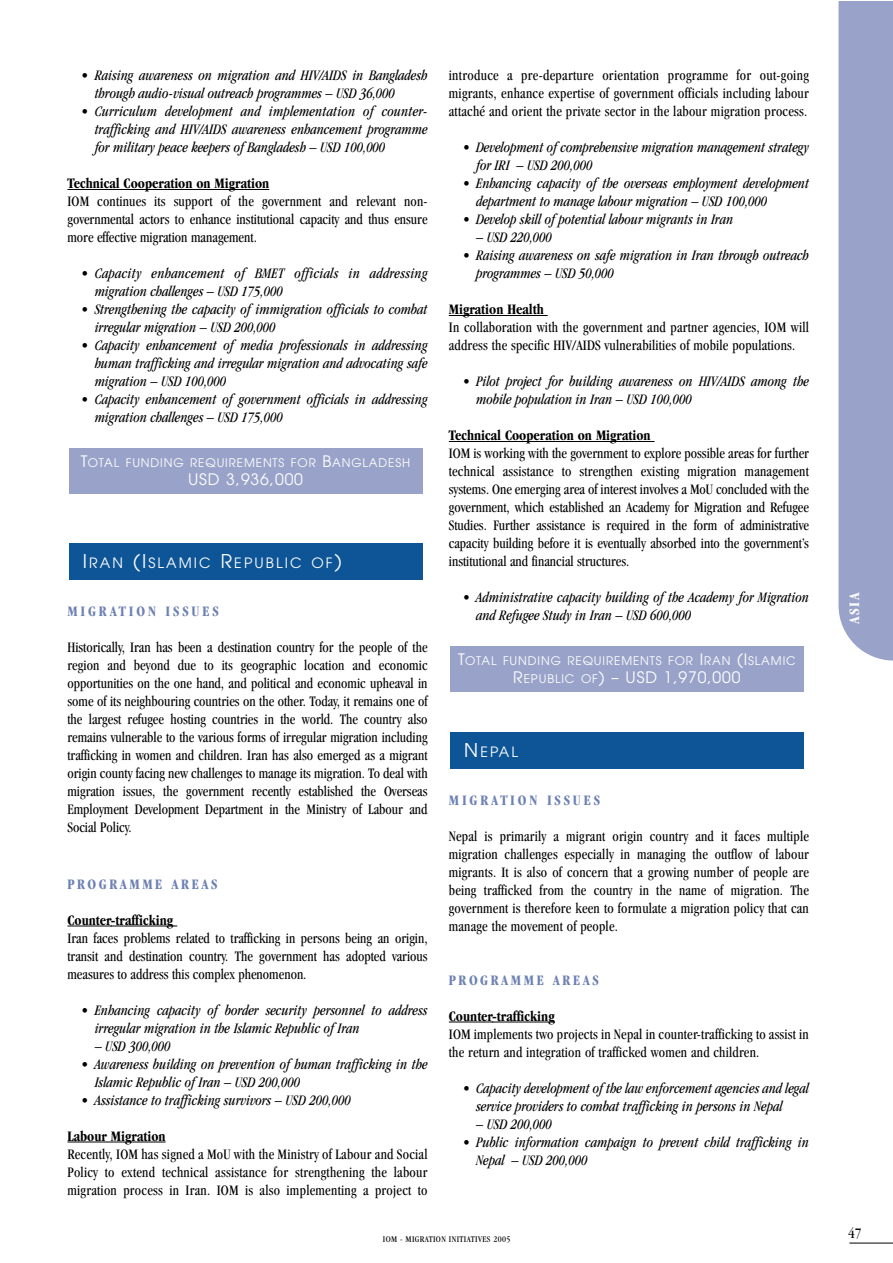
<style>
.page{position:relative;width:893px;height:1263px;background:#fff}
.page>*{position:absolute;margin:0;border:0;box-sizing:border-box;transform-origin:0 0}
.t1{font:15.75px "Avant Garde";letter-spacing:.055em;color:#fff}
.t2{font:condensed 15px/18px "Garamond";letter-spacing:.015em;color:#000;text-align:justify;scale:.95 1}
.t3{font:italic condensed 15px/18px "Garamond";color:#000;scale:.95 1}
.t4{font:700 condensed 15px "Garamond";color:#000;scale:.95 1}
.t5{font:italic condensed 15px/18px "Garamond";letter-spacing:.02em;color:#000;scale:.95 1}
.t6{font:700 condensed 15px "Garamond";letter-spacing:.2em;color:#6d81b3;scale:.95 1}
.t7{font:700 condensed 15px "Garamond";letter-spacing:.18em;color:#6d81b3;scale:.95 1}
.t8{font:700 condensed 15px "Garamond";color:#fff}
.t9{font:condensed 15px "Garamond";letter-spacing:.015em;color:#000}
.t10{font:14.1px "Avant Garde";letter-spacing:.15em;color:#fff}
.t11{font:11.85px "Avant Garde";letter-spacing:.075em;color:#fff}
.t12{font:condensed 9px "Garamond";letter-spacing:.045em;color:#000}
.s1{font-size:15.75px}
.s2{font-size:18.9px}
.s3{font-size:11.85px}
</style>
<div class="page">
<hr style="left:849px;top:1243px;width:43px;height:1px;background:#000">
<hr style="left:74px;top:189px;width:195px;height:1px;background:#000">
<hr style="left:67px;top:926px;width:45px;height:1px;background:#000">
<hr style="left:111px;top:926px;width:66px;height:1px;background:#000">
<hr style="left:67px;top:1142px;width:99px;height:1px;background:#000">
<hr style="left:449px;top:315px;width:98px;height:1px;background:#000">
<hr style="left:455px;top:441px;width:199px;height:1px;background:#000">
<hr style="left:449px;top:1022px;width:44px;height:1px;background:#000">
<hr style="left:492px;top:1022px;width:62px;height:1px;background:#000">
<div style="left:450px;top:732px;width:353px;height:37px;background:#0d5596"></div>
<div style="left:450px;top:647px;width:353px;height:45px;background:#99a3c9"></div>
<div style="left:69px;top:543px;width:353px;height:37px;background:#0d5596"></div>
<div style="left:69px;top:449px;width:353px;height:45px;background:#99a3c9"></div>
<div style="left:838px;top:2px;width:54px;height:659px;background:#99a3c9"></div>
<p class="t3" style="left:95px;top:67px;width:352px;text-indent:-13px">• Raising awareness on migration and HIV/AIDS in Bangladesh through audio-visual outreach programmes – USD 36,000</p>
<p class="t3" style="left:95px;top:103px;width:352px;text-align:justify;text-indent:-13px">• Curriculum development and implementation of counter&shy;trafficking and HIV/AIDS awareness enhancement programme for military peace keepers of Bangladesh – USD 100,000</p>
<p class="t4" style="left:67px;top:178px;width:214px">Technical Cooperation on Migration</p>
<p class="t2" style="left:67px;top:193px;width:380px">IOM continues its support of the government and relevant non&shy;governmental actors to enhance institutional capacity and thus ensure more effective migration management.</p>
<p class="t5" style="left:95px;top:265px;width:352px;text-indent:-13px">• Capacity enhancement of BMET officials in addressing migration challenges – USD 175,000</p>
<p class="t3" style="left:95px;top:301px;width:352px;text-indent:-13px">• Strengthening the capacity of immigration officials to combat irregular migration – USD 200,000</p>
<p class="t3" style="left:95px;top:337px;width:352px;text-align:justify;text-indent:-13px">• Capacity enhancement of media professionals in addressing human trafficking and irregular migration and advocating safe migration – USD 100,000</p>
<p class="t3" style="left:95px;top:391px;width:352px;text-indent:-13px">• Capacity enhancement of government officials in addressing migration challenges – USD 175,000</p>
<p class="t11" style="left:81px;top:459px;width:331px"><span class="s1">T</span>OTAL FUNDING REQUIREMENTS FOR <span class="s1">B</span>ANGLADESH</p>
<p class="t1" style="left:188px;top:474px;width:116px">USD 3,936,000</p>
<p class="t10" style="left:83px;top:557px;width:260px"><span class="s2">I</span>RAN <span class="s2">(I</span>SLAMIC <span class="s2">R</span>EPUBLIC OF<span class="s2">)</span></p>
<p class="t6" style="left:67px;top:605px;width:161px">MIGRATION ISSUES</p>
<p class="t2" style="left:67px;top:639px;width:380px">Historically, Iran has been a destination country for the people of the region and beyond due to its geographic location and economic opportunities on the one hand, and political and economic upheaval in some of its neighbouring countries on the other. Today, it remains one of the largest refugee hosting countries in the world. The country also remains vulnerable to the various forms of irregular migration including trafficking in women and children. Iran has also emerged as a migrant origin county facing new challenges to manage its migration. To deal with migration issues, the government recently established the Overseas Employment Development Department in the Ministry of Labour and Social Policy.</p>
<p class="t7" style="left:67px;top:878px;width:159px">PROGRAMME AREAS</p>
<p class="t4" style="left:67px;top:914px;width:113px">Counter-trafficking</p>
<p class="t2" style="left:67px;top:930px;width:380px">Iran faces problems related to trafficking in persons being an origin, transit and destination country. The government has adopted various measures to address this complex phenomenon.</p>
<p class="t3" style="left:95px;top:1002px;width:352px;text-indent:-13px">• Enhancing capacity of border security personnel to address irregular migration in the Islamic Republic of Iran</p>
<p class="t3" style="left:95px;top:1038px;width:81px">– USD 300,000</p>
<p class="t3" style="left:95px;top:1056px;width:352px;text-indent:-13px">• Awareness building on prevention of human trafficking in the<br>Islamic Republic of Iran – USD 200,000</p>
<p class="t3" style="left:81px;top:1092px;width:285px">• Assistance to trafficking survivors – USD 200,000</p>
<p class="t4" style="left:67px;top:1130px;width:105px">Labour Migration</p>
<p class="t2" style="left:67px;top:1146px;width:380px">Recently, IOM has signed a MoU with the Ministry of Labour and Social Policy to extend technical assistance for strengthening the labour migration process in Iran. IOM is also implementing a project to</p>
<p class="t2" style="left:449px;top:67px;width:380px">introduce a pre-departure orientation programme for out-going migrants, enhance expertise of government officials including labour attaché and orient the private sector in the labour migration process.</p>
<p class="t3" style="left:476px;top:139px;width:352px;text-indent:-13px">• Development of comprehensive migration management strategy for IRI – USD 200,000</p>
<p class="t3" style="left:476px;top:175px;width:352px;text-indent:-13px">• Enhancing capacity of the overseas employment development department to manage labour migration – USD 100,000</p>
<p class="t3" style="left:462px;top:211px;width:286px">• Develop skill of potential labour migrants in Iran</p>
<p class="t3" style="left:476px;top:229px;width:81px">– USD 220,000</p>
<p class="t3" style="left:476px;top:247px;width:352px;text-indent:-13px">• Raising awareness on safe migration in Iran through outreach programmes – USD 50,000</p>
<p class="t4" style="left:449px;top:304px;width:101px">Migration Health</p>
<p class="t2" style="left:449px;top:319px;width:380px">In collaboration with the government and partner agencies, IOM will address the specific HIV/AIDS vulnerabilities of mobile populations.</p>
<p class="t3" style="left:476px;top:373px;width:352px;text-indent:-13px">• Pilot project for building awareness on HIV/AIDS among the mobile population in Iran – USD 100,000</p>
<p class="t4" style="left:449px;top:430px;width:214px">Technical Cooperation on Migration</p>
<p class="t2" style="left:449px;top:445px;width:380px">IOM is working with the government to explore possible areas for further technical assistance to strengthen existing migration management systems. One emerging area of interest involves a MoU concluded with the government, which established an Academy for Migration and Refugee Studies. Further assistance is required in the form of administrative capacity building before it is eventually absorbed into the government’s institutional and financial structures.</p>
<p class="t3" style="left:476px;top:589px;width:352px;text-indent:-13px">• Administrative capacity building of the Academy for Migration and Refugee Study in Iran – USD 600,000</p>
<p class="t11" style="left:458px;top:657px;width:339px"><span class="s1">T</span>OTAL FUNDING REQUIREMENTS FOR <span class="s1">I</span>RAN <span class="s1">(I</span>SLAMIC</p>
<p class="t1" style="left:513px;top:672px;width:229px">R<span class="s3">EPUBLIC OF</span>) – USD 1,970,000</p>
<p class="t10" style="left:464px;top:746px;width:55px"><span class="s2">N</span>EPAL</p>
<p class="t6" style="left:449px;top:794px;width:161px">MIGRATION ISSUES</p>
<p class="t2" style="left:449px;top:828px;width:380px">Nepal is primarily a migrant origin country and it faces multiple migration challenges especially in managing the outflow of labour migrants. It is also of concern that a growing number of people are being trafficked from the country in the name of migration. The government is therefore keen to formulate a migration policy that can manage the movement of people.</p>
<p class="t7" style="left:449px;top:974px;width:159px">PROGRAMME AREAS</p>
<p class="t4" style="left:449px;top:1010px;width:113px">Counter-trafficking</p>
<p class="t2" style="left:449px;top:1026px;width:380px">IOM implements two projects in Nepal in counter-trafficking to assist in the return and integration of trafficked women and children.</p>
<p class="t3" style="left:476px;top:1080px;width:352px;text-indent:-13px">• Capacity development of the law enforcement agencies and legal service providers to combat trafficking in persons in Nepal</p>
<p class="t3" style="left:476px;top:1116px;width:81px">– USD 200,000</p>
<p class="t3" style="left:476px;top:1134px;width:352px;text-indent:-13px">• Public information campaign to prevent child trafficking in<br>Nepal – USD 200,000</p>
<p class="t12" style="left:383px;top:1236px;width:129px">IOM - MIGRATION INITIATIVES 2005</p>
<p class="t8" style="left:848px;top:624px;width:33px;rotate:-90deg">ASIA</p>
<p class="t9" style="left:848px;top:1228px;width:15px">47</p>
</div>
